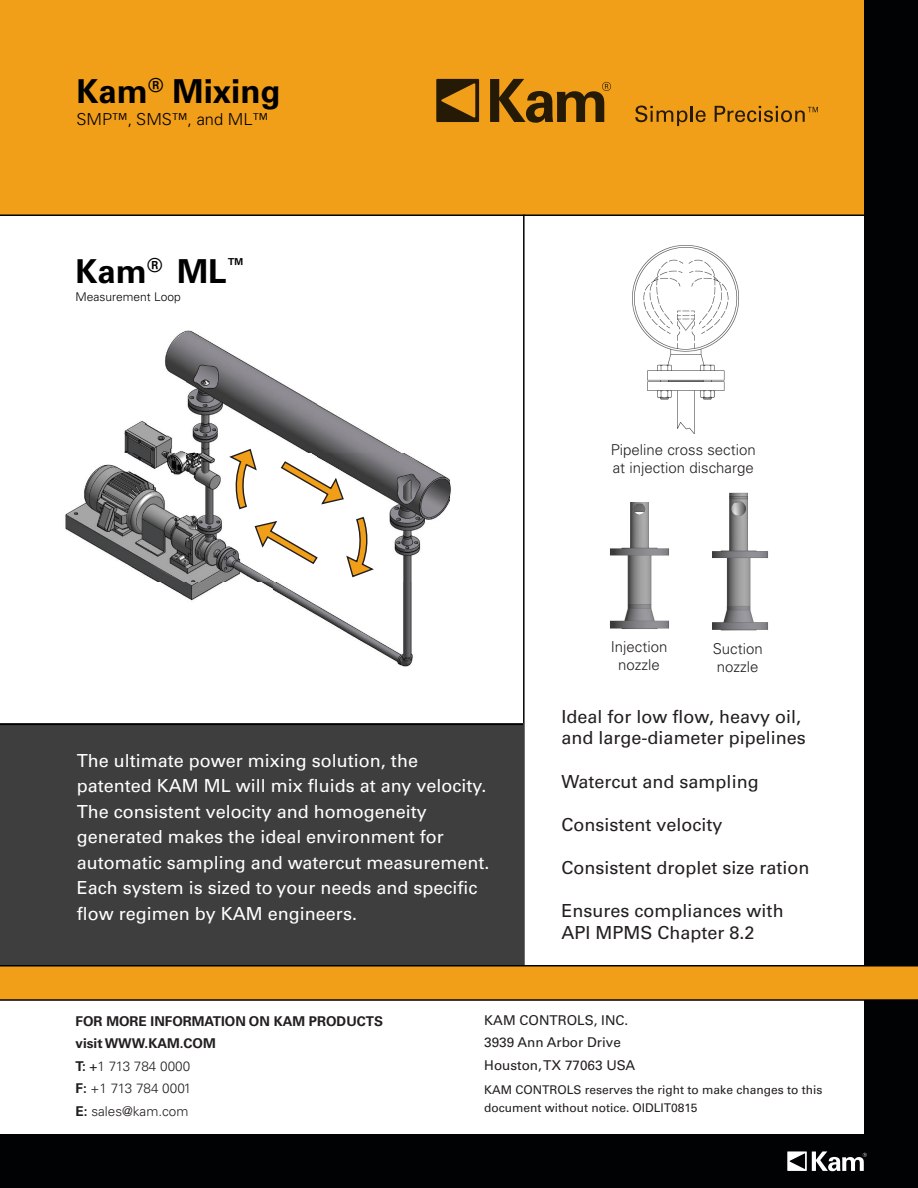
<style>
.page{position:relative;width:918px;height:1188px;background:#fff}
.page>*{position:absolute;margin:0;border:0;box-sizing:border-box;transform-origin:0 0}
.t1{font:700 33px "Univers LT Pro 65";color:#000}
.t2{font:18px/25.5px "Univers LT Pro 55 Roman";color:#fff}
.t3{font:18px "Univers LT Pro 55 Roman";color:#231f20}
.t4{font:300 16.5px "Univers LT Pro 45";color:#000}
.t5{font:300 15px "Univers LT Pro 45";color:#231f20}
.t6{font:13.5px "Univers LT Pro 55 Roman";color:#231f20}
.t7{font:700 13.5px "Univers LT Pro 65";color:#231f20}
.t8{font:300 13.5px "Univers LT Pro 45";color:#231f20}
.t9{font:12px/18px "Univers LT Pro 55 Roman";color:#231f20}
.t10{font:300 12px "Univers LT Pro 45";color:#000}
.s1{font-family:"Univers LT Pro 65";font-weight:700}
.s2{font-family:"Univers LT Pro 55 Roman";font-weight:400}
</style>
<div class="page">
<div style="left:0;top:0;width:864px;height:215px;background:#f19e19"></div>
<hr style="left:0;top:214px;width:864px;height:2px;background:#010203">
<hr style="left:523px;top:214px;width:2px;height:751px;background:#010203">
<div style="left:864px;top:0;width:54px;height:1176px;background:#010203"></div>
<div style="left:0;top:1134px;width:918px;height:54px;background:#010203"></div>
<div style="left:0;top:965px;width:918px;height:34px;background:#f19e19"></div>
<hr style="left:0;top:965px;width:918px;height:1px;background:#010203">
<hr style="left:0;top:999px;width:918px;height:2px;background:#010203">
<svg style="left:787px;top:1151px;width:80px;height:20px"></svg>
<img style="left:65px;top:330px;width:386px;height:337px">
<svg style="left:254px;top:520px;width:68px;height:47px"></svg>
<svg style="left:277px;top:458px;width:68px;height:48px"></svg>
<svg style="left:227px;top:448px;width:31px;height:66px"></svg>
<svg style="left:345px;top:512px;width:31px;height:66px"></svg>
<svg style="left:436px;top:79px;width:43px;height:43px"></svg>
<svg style="left:490px;top:79px;width:121px;height:44px"></svg>
<svg style="left:635px;top:106px;width:52px;height:20px"></svg>
<hr style="left:690px;top:106px;width:3px;height:16px;background:#251a05">
<svg style="left:696px;top:110px;width:10px;height:12px"></svg>
<svg style="left:715px;top:106px;width:103px;height:16px"></svg>
<div style="left:0;top:724px;width:523px;height:241px;background:#3e3e3f"></div>
<img style="left:632px;top:246px;width:107px;height:188px">
<img style="left:610px;top:502px;width:59px;height:127px">
<img style="left:712px;top:492px;width:56px;height:139px">
<hr style="left:0;top:724px;width:523px;height:1px;background:#010203">
<p class="t1" style="left:77px;top:72px;width:206px">Kam<sup>®</sup> Mixing</p>
<p class="t4" style="left:77px;top:109px;width:193px">SMP™, SMS™, and ML™</p>
<p class="t1" style="left:76px;top:252px;width:172px">Kam<sup>®</sup> ML<sup>™</sup></p>
<p class="t10" style="left:76px;top:290px;width:107px">Measurement Loop</p>
<p class="t2" style="left:77px;top:748px;width:343px">The ultimate power mixing solution, the</p>
<p class="t2" style="left:77px;top:773px;width:411px">patented KAM ML will mix fluids at any velocity.<br>The consistent velocity and homogeneity</p>
<p class="t2" style="left:77px;top:824px;width:368px">generated makes the ideal environment for</p>
<p class="t2" style="left:77px;top:850px;width:414px">automatic sampling and watercut measurement.</p>
<p class="t2" style="left:77px;top:875px;width:402px">Each system is sized to your needs and specific flow regimen by KAM engineers.</p>
<p class="t5" style="left:611px;top:440px;width:147px">Pipeline cross section</p>
<p class="t5" style="left:613px;top:458px;width:142px">at injection discharge</p>
<p class="t5" style="left:611px;top:638px;width:58px">Injection</p>
<p class="t5" style="left:618px;top:656px;width:43px">nozzle</p>
<p class="t3" style="left:562px;top:705px;width:241px">Ideal for low flow, heavy oil,</p>
<p class="t3" style="left:562px;top:727px;width:246px">and large-diameter pipelines</p>
<p class="t3" style="left:562px;top:770px;width:199px">Watercut and sampling</p>
<p class="t3" style="left:562px;top:813px;width:163px">Consistent velocity</p>
<p class="t3" style="left:562px;top:857px;width:249px">Consistent droplet size ration</p>
<p class="t3" style="left:562px;top:900px;width:224px">Ensures compliances with</p>
<p class="t3" style="left:562px;top:921px;width:195px">API MPMS Chapter 8.2</p>
<p class="t5" style="left:713px;top:640px;width:52px">Suction</p>
<p class="t5" style="left:717px;top:658px;width:43px">nozzle</p>
<p class="t7" style="left:76px;top:1013px;width:309px">FOR MORE INFORMATION ON KAM PRODUCTS</p>
<p class="t7" style="left:76px;top:1035px;width:142px">visit WWW.KAM.COM</p>
<p class="t8" style="left:76px;top:1058px;width:116px"><span class="s1">T:</span> <span class="s2">+</span>1 713 784 0000</p>
<p class="t8" style="left:76px;top:1080px;width:117px"><span class="s1">F:</span> +1 713 784 0001</p>
<p class="t8" style="left:76px;top:1103px;width:114px"><span class="s1">E:</span> sales@kam.com</p>
<p class="t6" style="left:484px;top:1012px;width:146px">KAM CONTROLS, INC.</p>
<p class="t6" style="left:484px;top:1034px;width:138px">3939 Ann Arbor Drive</p>
<p class="t6" style="left:484px;top:1057px;width:153px">Houston, TX 77063 USA</p>
<p class="t9" style="left:484px;top:1081px;width:340px">KAM CONTROLS reserves the right to make changes to this document without notice. OIDLIT0815</p>
</div>
